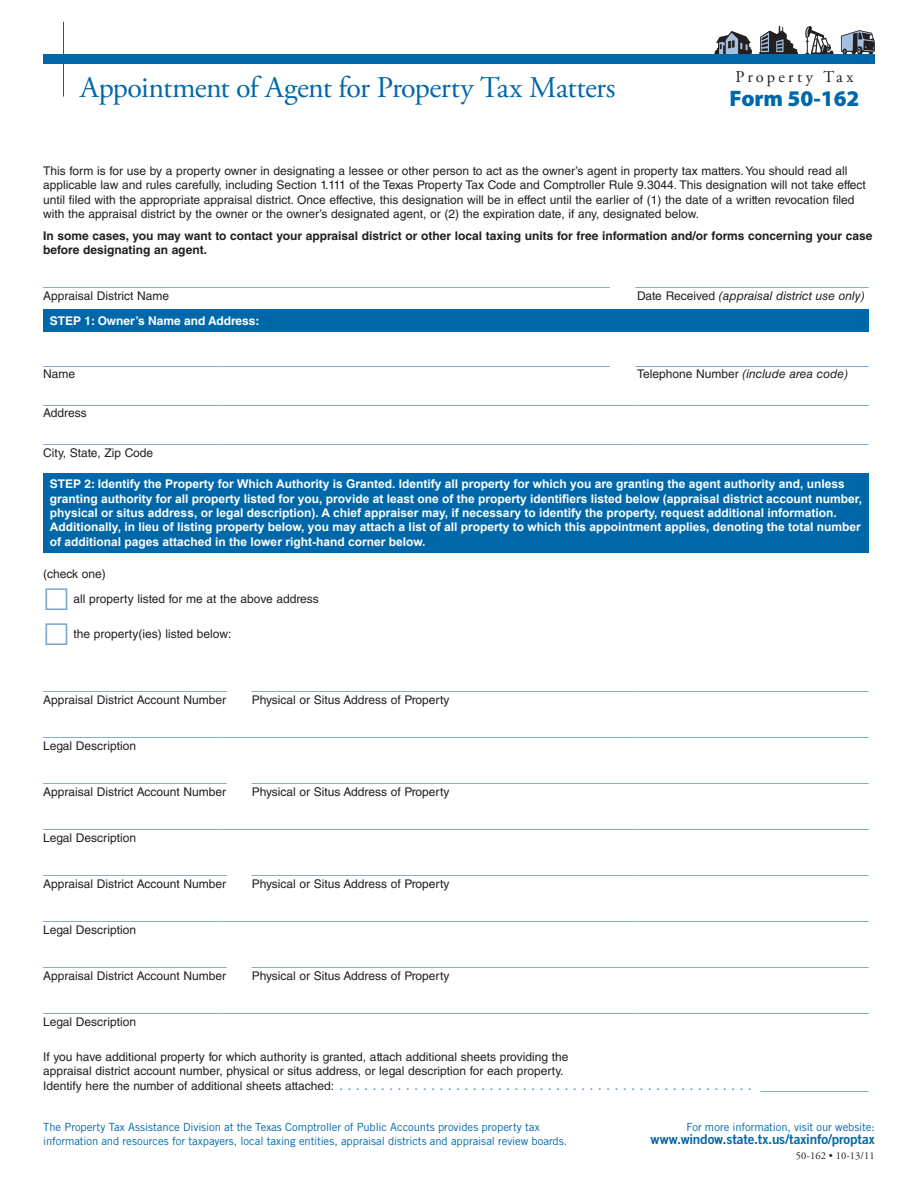
<style>
.page{position:relative;width:918px;height:1188px;background:#fff}
.page>*{position:absolute;margin:0;border:0;box-sizing:border-box;transform-origin:0 0}
.Title{font:30px "Adobe Garamond Pro";letter-spacing:-.025em;color:#0068a9}
.FORM{font:900 22.5px "Myriad Pro";color:#0068a9}
.Property_Tax_Header{font:16.5px "Adobe Garamond Pro";letter-spacing:.185em;color:#231f20}
.Line{font:15px "Helvetica LT Std";color:#5b94c6}
.Body_text{font:15px "Helvetica LT Std";color:#5b94c6}
.t1{font:13.5px "Trade Gothic LT Std Bd 2";letter-spacing:-.01em;color:#0068a9}
.Divider_Bar{font:700 12px/14.4px "Arial";color:#fff}
.Intro_Text{font:12px/14.4px "Helvetica LT Std";color:#231f20}
.Text_Below_Line{font:12px "Helvetica LT Std";color:#231f20}
.Body_text-2{font:12px/14.4px "Helvetica LT Std";color:#231f20}
.Intro_Text-2{font:700 12px/14.4px "Helvetica LT Std";color:#231f20}
.Text_Below_Line-2{font:italic 12px "Helvetica LT Std";color:#231f20}
.Divider_Bar-2{font:700 12px "Helvetica LT Std";color:#fff}
.t2{font:11.25px/13.5px "Trade Gothic LT Std";letter-spacing:-.005em;color:#0068a9}
.Form_Number_at_Botto{font:10.5px "Adobe Garamond Pro";letter-spacing:.01em;color:#231f20}
.s1{font-style:normal}
.s2{font-family:"Helvetica LT Std"}
.s3{font-size:12px;color:#231f20}
</style>
<div class="page">
<svg style="left:759px;top:26px;width:39px;height:28px"></svg>
<svg style="left:714px;top:31px;width:38px;height:23px"></svg>
<svg style="left:805px;top:26px;width:29px;height:28px"></svg>
<svg style="left:841px;top:30px;width:34px;height:24px"></svg>
<div style="left:43px;top:54px;width:832px;height:10px;background:#0068a9"></div>
<hr style="left:63px;top:22px;width:1px;height:75px;background:#0068a9">
<div style="left:43px;top:309px;width:826px;height:22px;background:#0068a9"></div>
<hr style="left:43px;top:331px;width:826px;height:1px;background:#0068a9">
<div style="left:43px;top:473px;width:826px;height:80px;background:#0068a9"></div>
<p class="Title" style="left:80px;top:69px;width:537px">Appointment of Agent for Property Tax Matters</p>
<p class="Property_Tax_Header" style="left:735px;top:67px;width:120px">Property Tax</p>
<p class="FORM" style="left:730px;top:86px;width:131px">Form 50-162</p>
<p class="Intro_Text" style="left:43px;top:163px;width:824px">This form is for use by a property owner in designating a lessee or other person to act as the owner’s agent in property tax matters. You should read all applicable law and rules carefully, including Section 1.111 of the Texas Property Tax Code and Comptroller Rule 9.3044. This designation will not take effect until filed with the appropriate appraisal district. Once effective, this designation will be in effect until the earlier of (1) the date of a written revocation filed with the appraisal district by the owner or the owner’s designated agent, or (2) the expiration date, if any, designated below.</p>
<p class="Intro_Text-2" style="left:43px;top:228px;width:831px">In some cases, you may want to contact your appraisal district or other local taxing units for free information and/or forms concerning your case before designating an agent.</p>
<p class="Line" style="left:43px;top:272px;width:569px">____________________________________________________________________</p>
<p class="Line" style="left:635px;top:272px;width:235px">____________________________</p>
<p class="Text_Below_Line" style="left:43px;top:289px;width:128px">Appraisal District Name</p>
<p class="Text_Below_Line-2" style="left:637px;top:289px;width:229px"><span class="s1">Date Received</span> (appraisal district use only)</p>
<p class="Divider_Bar-2" style="left:50px;top:313px;width:211px">STEP 1: Owner’s Name and Address:</p>
<p class="Line" style="left:43px;top:351px;width:569px">____________________________________________________________________</p>
<p class="Line" style="left:635px;top:351px;width:235px">____________________________</p>
<p class="Text_Below_Line" style="left:43px;top:367px;width:34px">Name</p>
<p class="Text_Below_Line-2" style="left:637px;top:367px;width:213px"><span class="s1">Telephone Number</span> (include area code)</p>
<p class="Line" style="left:43px;top:390px;width:827px">___________________________________________________________________________________________________</p>
<p class="Text_Below_Line" style="left:43px;top:406px;width:45px">Address</p>
<p class="Line" style="left:43px;top:429px;width:827px">___________________________________________________________________________________________________</p>
<p class="Text_Below_Line" style="left:43px;top:446px;width:112px">City, State, Zip Code</p>
<p class="Divider_Bar" style="left:50px;top:477px;width:814px"><span class="s2">STEP 2:</span> Identify the Property for Which Authority is Granted. Identify all property for which you are granting the agent authority and, unless granting authority for all property listed for you, provide at least one of the property identifiers listed below (appraisal district account number, physical or situs address, or legal description). A chief appraiser may, if necessary to identify the property, request additional information.<br>Additionally, in lieu of listing property below, you may attach a list of all property to which this appointment applies, denoting the total number of additional pages attached in the lower right-hand corner below.</p>
<p class="Body_text-2" style="left:43px;top:567px;width:64px">(check one)</p>
<p class="Body_text-2" style="left:74px;top:592px;width:247px">all property listed for me at the above address</p>
<p class="Body_text-2" style="left:74px;top:626px;width:159px">the property(ies) listed below:</p>
<p class="Line" style="left:43px;top:676px;width:185px">______________________</p>
<p class="Line" style="left:252px;top:676px;width:619px">__________________________________________________________________________</p>
<p class="Text_Below_Line" style="left:43px;top:693px;width:184px">Appraisal District Account Number</p>
<p class="Text_Below_Line" style="left:252px;top:693px;width:199px">Physical or Situs Address of Property</p>
<p class="Line" style="left:43px;top:722px;width:827px">___________________________________________________________________________________________________</p>
<p class="Text_Below_Line" style="left:43px;top:739px;width:94px">Legal Description</p>
<p class="Line" style="left:43px;top:768px;width:185px">______________________</p>
<p class="Line" style="left:252px;top:768px;width:619px">__________________________________________________________________________</p>
<p class="Text_Below_Line" style="left:43px;top:785px;width:184px">Appraisal District Account Number</p>
<p class="Text_Below_Line" style="left:252px;top:785px;width:199px">Physical or Situs Address of Property</p>
<p class="Line" style="left:43px;top:814px;width:827px">___________________________________________________________________________________________________</p>
<p class="Text_Below_Line" style="left:43px;top:831px;width:94px">Legal Description</p>
<p class="Line" style="left:43px;top:860px;width:185px">______________________</p>
<p class="Line" style="left:252px;top:860px;width:619px">__________________________________________________________________________</p>
<p class="Text_Below_Line" style="left:43px;top:877px;width:184px">Appraisal District Account Number</p>
<p class="Text_Below_Line" style="left:252px;top:877px;width:199px">Physical or Situs Address of Property</p>
<p class="Line" style="left:43px;top:906px;width:827px">___________________________________________________________________________________________________</p>
<p class="Text_Below_Line" style="left:43px;top:923px;width:94px">Legal Description</p>
<p class="Line" style="left:43px;top:952px;width:185px">______________________</p>
<p class="Line" style="left:252px;top:952px;width:619px">__________________________________________________________________________</p>
<p class="Text_Below_Line" style="left:43px;top:969px;width:184px">Appraisal District Account Number</p>
<p class="Text_Below_Line" style="left:252px;top:969px;width:199px">Physical or Situs Address of Property</p>
<p class="Line" style="left:43px;top:998px;width:827px">___________________________________________________________________________________________________</p>
<p class="Text_Below_Line" style="left:43px;top:1015px;width:94px">Legal Description</p>
<p class="Body_text-2" style="left:43px;top:1049px;width:527px">If you have additional property for which authority is granted, attach additional sheets providing the appraisal district account number, physical or situs address, or legal description for each property.</p>
<p class="Body_text" style="left:43px;top:1076px;width:302px"><span class="s3">Identify here the number of additional sheets attached:</span> .................................................</p>
<p class="Body_text" style="left:760px;top:1076px;width:110px">_____________</p>
<p class="t2" style="left:43px;top:1120px;width:526px">The Property Tax Assistance Division at the Texas Comptroller of Public Accounts provides property tax information and resources for taxpayers, local taxing entities, appraisal districts and appraisal review boards.</p>
<p class="t2" style="left:686px;top:1120px;width:190px">For more information, visit our website:</p>
<p class="t1" style="left:651px;top:1131px;width:226px">www.window.state.tx.us/taxinfo/proptax</p>
<p class="Form_Number_at_Botto" style="left:796px;top:1149px;width:80px">50-162 • 10-13/11</p>
</div>
